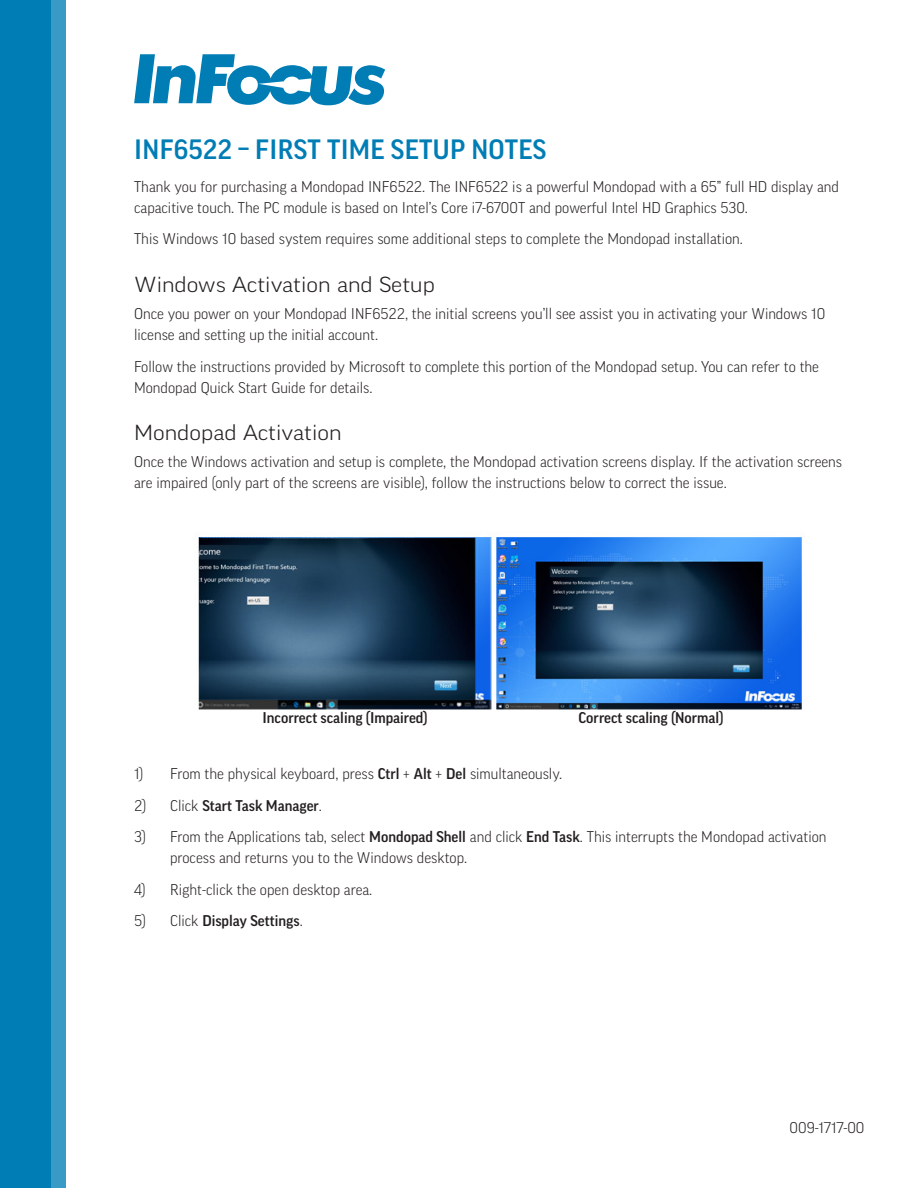
<style>
.page{position:relative;width:918px;height:1188px;background:#fff}
.page>*{position:absolute;margin:0;border:0;box-sizing:border-box;transform-origin:0 0}
.t1{font:500 27px "Good Pro";letter-spacing:.01em;color:#007db5}
.t2{font:300 expanded 21px "Good Pro";color:#231f20}
.Numbered_List_-_1st{font:300 15px/21px "Good Pro";color:#231f20}
.Numbering_-_Restart{font:300 15px "Good Pro";color:#231f20}
.Copy_Indent_1{font:500 15px "Good Pro";color:#231f20}
.Numbered_List_-_1st-2{font:500 15px "Good Pro";color:#231f20}
.Copy_Indent_1-2{font:300 15px "Good Pro";color:#231f20}
.s1{font-weight:500}
.s2{font-weight:300}
</style>
<div class="page">
<div style="left:50px;top:0;width:15px;height:1188px;background:#399ac5"></div>
<div style="left:0;top:0;width:50px;height:1188px;background:#007db5"></div>
<img style="left:198px;top:536px;width:605px;height:174px">
<svg style="left:134px;top:54px;width:251px;height:51px"></svg>
<h1 class="t1" style="left:134px;top:134px;width:414px">INF6522 – FIRST TIME SETUP NOTES</h1>
<p class="Numbered_List_-_1st" style="left:134px;top:176px;width:706px">Thank you for purchasing a Mondopad INF6522. The INF6522 is a powerful Mondopad with a 65” full HD display and capacitive touch. The PC module is based on Intel’s Core i7-6700T and powerful Intel HD Graphics 530.</p>
<p class="Numbered_List_-_1st" style="left:134px;top:229px;width:610px">This Windows 10 based system requires some additional steps to complete the Mondopad installation.</p>
<h2 class="t2" style="left:134px;top:272px;width:302px">Windows Activation and Setup</h2>
<p class="Numbered_List_-_1st" style="left:134px;top:303px;width:693px">Once you power on your Mondopad INF6522, the initial screens you’ll see assist you in activating your Windows 10 license and setting up the initial account.</p>
<p class="Numbered_List_-_1st" style="left:134px;top:356px;width:686px">Follow the instructions provided by Microsoft to complete this portion of the Mondopad setup. You can refer to the<br>Mondopad Quick Start Guide for details.</p>
<h2 class="t2" style="left:134px;top:421px;width:209px">Mondopad Activation</h2>
<p class="Numbered_List_-_1st" style="left:134px;top:451px;width:709px">Once the Windows activation and setup is complete, the Mondopad activation screens display. If the activation screens are impaired (only part of the screens are visible), follow the instructions below to correct the issue.</p>
<p class="Copy_Indent_1" style="left:263px;top:709px;width:167px">Incorrect scaling (Impaired)</p>
<p class="Copy_Indent_1" style="left:578px;top:709px;width:147px">Correct scaling (Normal)</p>
<p class="Numbering_-_Restart" style="left:134px;top:765px;width:429px">1) From the physical keyboard, press <span class="s1">Ctrl</span> + <span class="s1">Alt</span> + <span class="s1">Del</span> simultaneously.</p>
<p class="Numbered_List_-_1st-2" style="left:134px;top:797px;width:189px"><span class="s2">2) Click</span> Start Task Manager<span class="s2">.</span></p>
<p class="Numbered_List_-_1st" style="left:170px;top:826px;width:658px;text-indent:-36px">3) From the Applications tab, select <span class="s1">Mondopad Shell</span> and click <span class="s1">End Task</span>. This interrupts the Mondopad activation process and returns you to the Windows desktop.</p>
<p class="Numbered_List_-_1st" style="left:134px;top:879px;width:240px">4) Right-click the open desktop area.</p>
<p class="Numbered_List_-_1st-2" style="left:134px;top:912px;width:170px"><span class="s2">5) Click</span> Display Settings<span class="s2">.</span></p>
<p class="Copy_Indent_1-2" style="left:790px;top:1119px;width:76px">009-1717-00</p>
</div>
